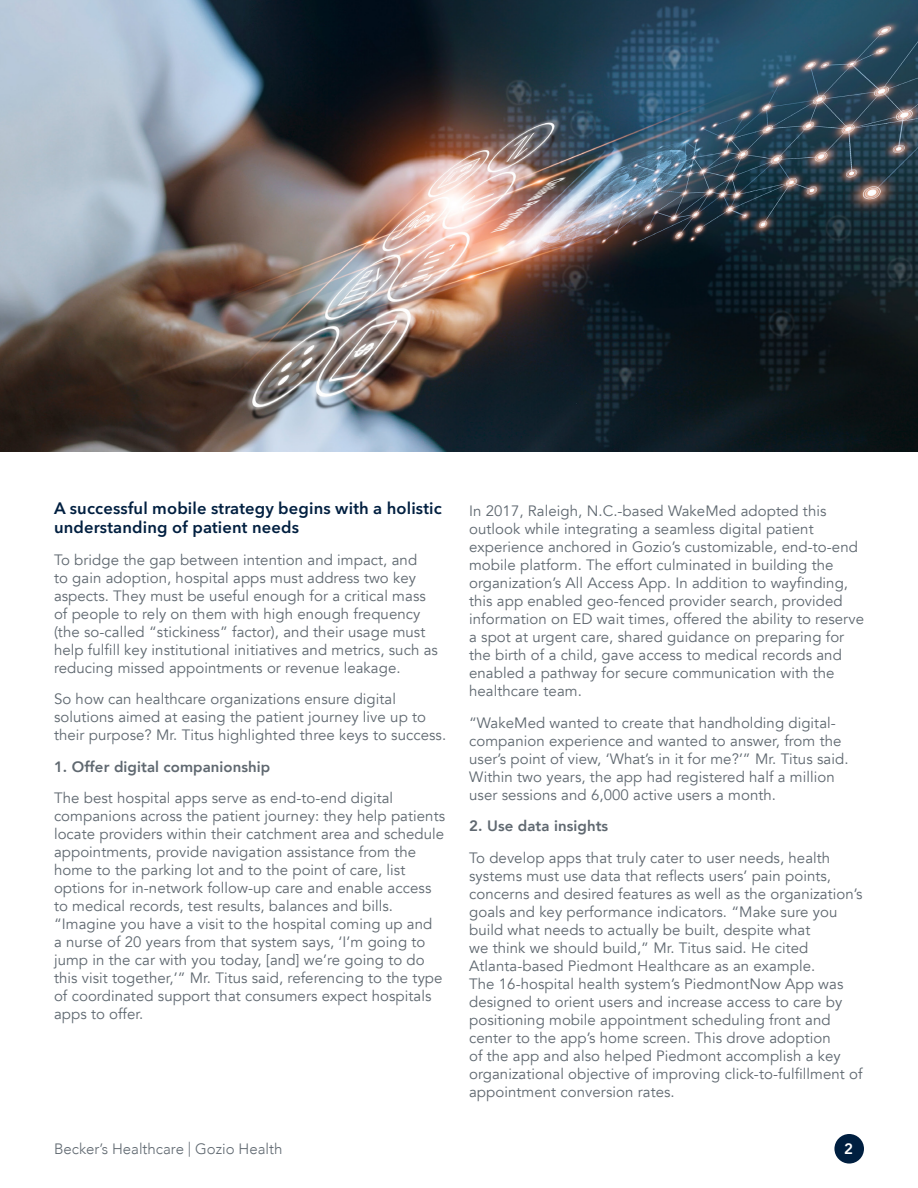
<style>
.page{position:relative;width:918px;height:1188px;background:#fff}
.page>*{position:absolute;margin:0;border:0;box-sizing:border-box;transform-origin:0 0}
.t1{font:600 16.5px/19.8px "Avenir Next LT Pro";letter-spacing:.01em;color:#001f40}
.t2{font:15px/18px "Avenir";letter-spacing:.005em;color:#5f6870}
.t3{font:800 15px "Avenir";letter-spacing:.005em;color:#5f6870}
.t4{font:300 15px "Avenir";color:#5f6870}
.t5{font:800 15px "Avenir";color:#fff}
</style>
<div class="page">
<div style="left:834px;top:1134px;width:30px;height:30px;background:#001f40;border-radius:50%"></div>
<img style="left:0;top:0;width:918px;height:451px">
<p class="t1" style="left:54px;top:498px;width:389px">A successful mobile strategy begins with a holistic understanding of patient needs</p>
<p class="t2" style="left:54px;top:551px;width:385px">To bridge the gap between intention and impact, and<br>to gain adoption, hospital apps must address two key aspects. They must be useful enough for a critical mass of people to rely on them with high enough frequency (the so-called “stickiness” factor), and their usage must help fulfill key institutional initiatives and metrics, such as reducing missed appointments or revenue leakage.</p>
<p class="t2" style="left:54px;top:691px;width:394px">So how can healthcare organizations ensure digital solutions aimed at easing the patient journey live up to their purpose? Mr. Titus highlighted three keys to success.</p>
<p class="t3" style="left:54px;top:755px;width:218px">1. Offer digital companionship</p>
<p class="t2" style="left:54px;top:790px;width:393px">The best hospital apps serve as end-to-end digital companions across the patient journey: they help patients locate providers within their catchment area and schedule appointments, provide navigation assistance from the home to the parking lot and to the point of care, list options for in-network follow-up care and enable access to medical records, test results, balances and bills. “Imagine you have a visit to the hospital coming up and<br>a nurse of 20 years from that system says, ‘I’m going to jump in the car with you today, [and] we’re going to do this visit together,’” Mr. Titus said, referencing to the type of coordinated support that consumers expect hospitals apps to offer.</p>
<p class="t2" style="left:469px;top:502px;width:396px">In 2017, Raleigh, N.C.-based WakeMed adopted this outlook while integrating a seamless digital patient experience anchored in Gozio’s customizable, end-to-end mobile platform. The effort culminated in building the organization’s All Access App. In addition to wayfinding, this app enabled geo-fenced provider search, provided information on ED wait times, offered the ability to reserve a spot at urgent care, shared guidance on preparing for the birth of a child, gave access to medical records and enabled a pathway for secure communication with the healthcare team.</p>
<p class="t2" style="left:469px;top:714px;width:381px">“WakeMed wanted to create that handholding digital&shy;companion experience and wanted to answer, from the user’s point of view, ‘What’s in it for me?’” Mr. Titus said.<br>Within two years, the app had registered half a million user sessions and 6,000 active users a month.</p>
<p class="t3" style="left:469px;top:814px;width:141px">2. Use data insights</p>
<p class="t2" style="left:469px;top:849px;width:395px">To develop apps that truly cater to user needs, health systems must use data that reflects users’ pain points, concerns and desired features as well as the organization’s goals and key performance indicators. “Make sure you build what needs to actually be built, despite what<br>we think we should build,” Mr. Titus said. He cited Atlanta-based Piedmont Healthcare as an example.<br>The 16-hospital health system’s PiedmontNow App was designed to orient users and increase access to care by positioning mobile appointment scheduling front and center to the app’s home screen. This drove adoption<br>of the app and also helped Piedmont accomplish a key organizational objective of improving click-to-fulfillment of appointment conversion rates.</p>
<p class="t4" style="left:54px;top:1140px;width:230px">Becker’s Healthcare | Gozio Health</p>
<p class="t5" style="left:844px;top:1137px;width:10px">2</p>
</div>
